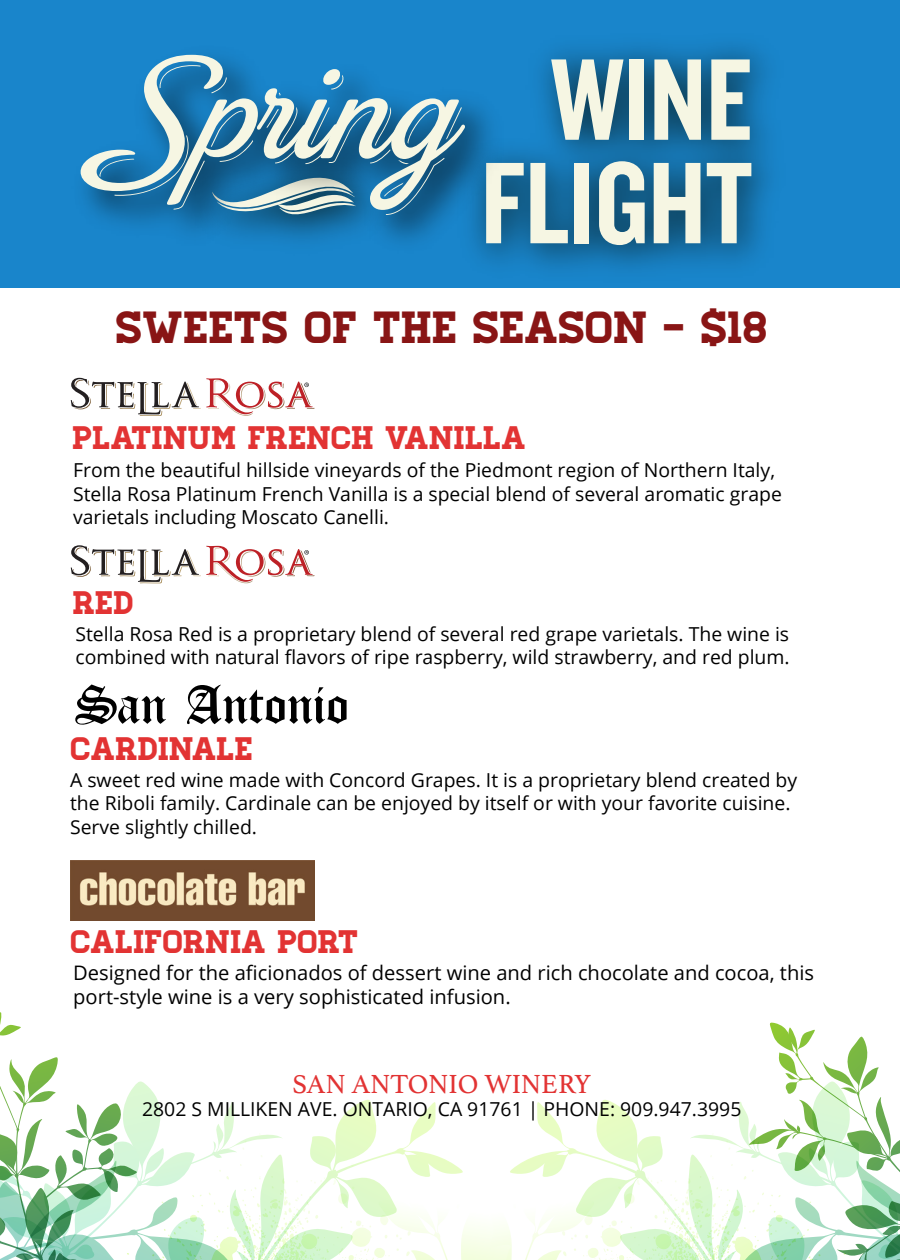
<style>
.page{position:relative;width:900px;height:1260px;background:#fff}
.page>*{position:absolute;margin:0;border:0;box-sizing:border-box;transform-origin:0 0}
.t1{font:158.5px "Brand Shade Pro";letter-spacing:.005em;color:#f6f6e3}
.t2{font:120.5px/103.5px "Knockout HTF49 Liteweight";color:#f6f6e3;text-align:center}
.t3{font:59px "Old London";color:#000}
.t4{font:45px "Homestead";color:#891515}
.t5{font:32.5px "Homestead";color:#e23333}
.t6{font:27.5px "Athelas";color:#e23333}
.t7{font:20px/24px "Open Sans";color:#000}
.t8{font:19.25px/23px "Open Sans";color:#000}
</style>
<div class="page">
<svg style="left:0;top:1012px;width:900px;height:248px"></svg>
<svg style="left:0;top:0;width:900px;height:288px;background:#177aba"></svg>
<img style="left:84px;top:56px;width:438px;height:216px">
<svg style="left:71px;top:378px;width:242px;height:36px"></svg>
<svg style="left:71px;top:545px;width:242px;height:37px"></svg>
<img style="left:70px;top:860px;width:245px;height:60px">
<h1 class="t1" style="left:105px;top:11px;width:357px">Spring</h1>
<h2 class="t2" style="left:481px;top:51px;width:273px">WINE<br>FLIGHT</h2>
<h3 class="t4" style="left:117px;top:301px;width:653px">SWEETS OF THE SEASON - $18</h3>
<h3 class="t5" style="left:73px;top:418px;width:455px">PLATINUM FRENCH VANILLA</h3>
<p class="t8" style="left:73px;top:459px;width:710px">From the beautiful hillside vineyards of the Piedmont region of Northern Italy,<br>Stella Rosa Platinum French Vanilla is a special blend of several aromatic grape varietals including Moscato Canelli.</p>
<h3 class="t5" style="left:73px;top:584px;width:62px">RED</h3>
<p class="t8" style="left:76px;top:622px;width:716px">Stella Rosa Red is a proprietary blend of several red grape varietals. The wine is combined with natural flavors of ripe raspberry, wild strawberry, and red plum.</p>
<h3 class="t3" style="left:75px;top:670px;width:276px">San Antonio</h3>
<h3 class="t5" style="left:71px;top:729px;width:184px">CARDINALE</h3>
<p class="t8" style="left:70px;top:768px;width:729px">A sweet red wine made with Concord Grapes. It is a proprietary blend created by the Riboli family. Cardinale can be enjoyed by itself or with your favorite cuisine.<br>Serve slightly chilled.</p>
<h3 class="t5" style="left:71px;top:923px;width:290px">CALIFORNIA PORT</h3>
<p class="t7" style="left:73px;top:961px;width:742px">Designed for the aficionados of dessert wine and rich chocolate and cocoa, this port-style wine is a very sophisticated infusion.</p>
<h3 class="t6" style="left:292px;top:1062px;width:300px">SAN ANTONIO WINERY</h3>
<p class="t8" style="left:142px;top:1098px;width:601px">2802 S MILLIKEN AVE. ONTARIO, CA 91761 | PHONE: 909.947.3995</p>
</div>
